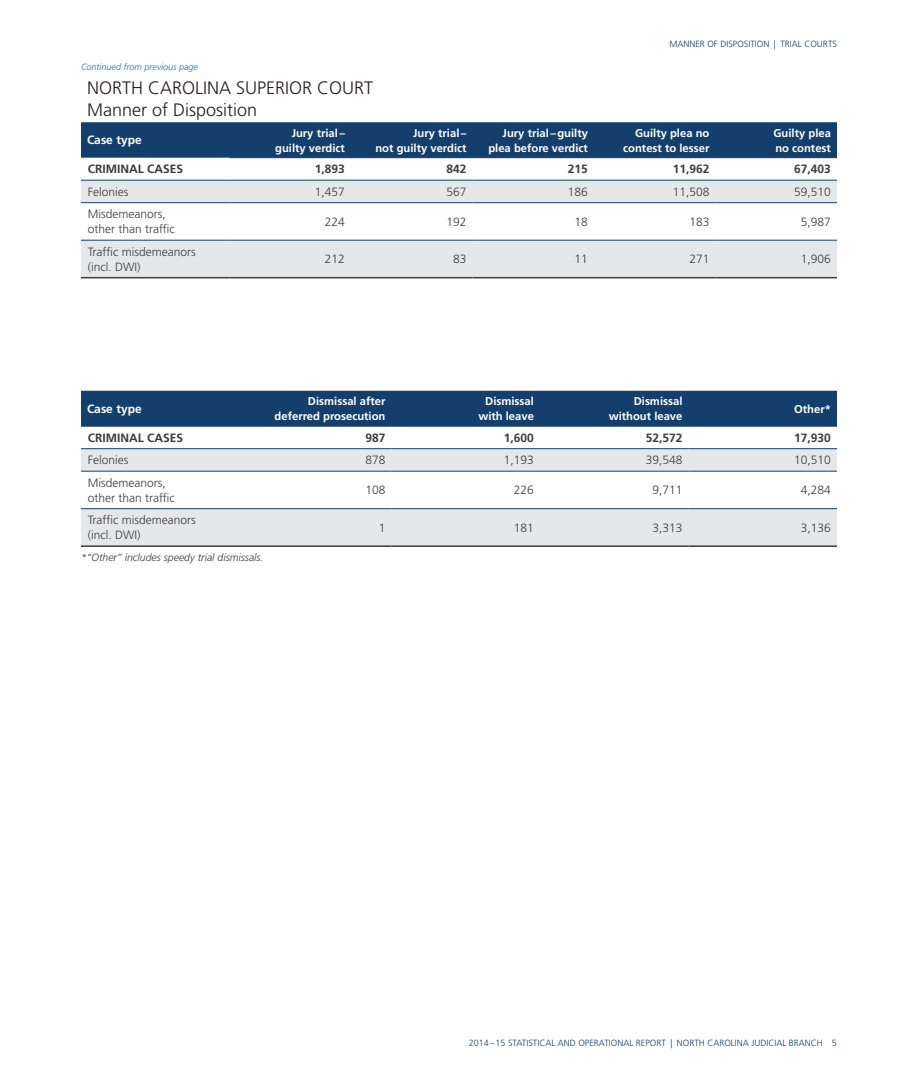
<style>
.page{position:relative;width:918px;height:1080px;background:#fff}
.page>*{position:absolute;margin:0;border:0;box-sizing:border-box;transform-origin:0 0}
.t1{font:300 18px/22.5px "Frutiger LT Std";color:#231f20}
.t2{font:300 12px/15px "Frutiger LT Std";color:#3c3c3c}
.t3{font:700 12px "Frutiger LT Std";color:#3c3c3c}
.t4{font:700 12px "Frutiger LT Std";color:#fff}
.t5{font:700 11.25px/15px "Frutiger LT Std";color:#fff;text-align:right}
.t6{font:italic 300 10.5px "Frutiger LT Std";color:#3c3c3c}
.t7{font:300 9px "Frutiger LT Std";color:#143f6d}
.t8{font:italic 300 9px "Frutiger LT Std";color:#1775a4}
</style>
<div class="page">
<div style="left:81px;top:122px;width:756px;height:36px;background:#143f6d"></div>
<svg style="left:81px;top:181px;width:756px;height:96px;fill:#e6e7e9"></svg>
<hr style="left:230px;top:157px;width:121px;height:1px;background:#143f6d">
<hr style="left:351px;top:157px;width:121px;height:1px;background:#143f6d">
<hr style="left:472px;top:157px;width:122px;height:1px;background:#143f6d">
<hr style="left:594px;top:157px;width:122px;height:1px;background:#143f6d">
<hr style="left:716px;top:157px;width:121px;height:1px;background:#143f6d">
<hr style="left:81px;top:180px;width:149px;height:1px;background:#143f6d">
<hr style="left:230px;top:180px;width:121px;height:1px;background:#143f6d">
<hr style="left:351px;top:180px;width:121px;height:1px;background:#143f6d">
<hr style="left:472px;top:180px;width:122px;height:1px;background:#143f6d">
<hr style="left:594px;top:180px;width:122px;height:1px;background:#143f6d">
<hr style="left:716px;top:180px;width:121px;height:1px;background:#143f6d">
<hr style="left:81px;top:202px;width:149px;height:1px;background:#143f6d">
<hr style="left:230px;top:202px;width:121px;height:1px;background:#143f6d">
<hr style="left:351px;top:202px;width:121px;height:1px;background:#143f6d">
<hr style="left:472px;top:202px;width:122px;height:1px;background:#143f6d">
<hr style="left:594px;top:202px;width:122px;height:1px;background:#143f6d">
<hr style="left:716px;top:202px;width:121px;height:1px;background:#143f6d">
<hr style="left:81px;top:240px;width:149px;height:1px;background:#143f6d">
<hr style="left:230px;top:240px;width:121px;height:1px;background:#143f6d">
<hr style="left:351px;top:240px;width:121px;height:1px;background:#143f6d">
<hr style="left:472px;top:240px;width:122px;height:1px;background:#143f6d">
<hr style="left:594px;top:240px;width:122px;height:1px;background:#143f6d">
<hr style="left:716px;top:240px;width:121px;height:1px;background:#143f6d">
<hr style="left:81px;top:277px;width:149px;height:1px;background:#3c3c3c">
<hr style="left:230px;top:277px;width:121px;height:1px;background:#3c3c3c">
<hr style="left:351px;top:277px;width:121px;height:1px;background:#3c3c3c">
<hr style="left:472px;top:277px;width:122px;height:1px;background:#3c3c3c">
<hr style="left:594px;top:277px;width:122px;height:1px;background:#3c3c3c">
<hr style="left:716px;top:277px;width:121px;height:1px;background:#3c3c3c">
<div style="left:81px;top:391px;width:756px;height:35px;background:#143f6d"></div>
<svg style="left:81px;top:449px;width:756px;height:96px;fill:#e6e7e9"></svg>
<hr style="left:81px;top:426px;width:162px;height:1px;background:#143f6d">
<hr style="left:243px;top:426px;width:149px;height:1px;background:#143f6d">
<hr style="left:392px;top:426px;width:148px;height:1px;background:#143f6d">
<hr style="left:540px;top:426px;width:148px;height:1px;background:#143f6d">
<hr style="left:688px;top:426px;width:149px;height:1px;background:#143f6d">
<hr style="left:81px;top:448px;width:162px;height:1px;background:#143f6d">
<hr style="left:243px;top:448px;width:149px;height:1px;background:#143f6d">
<hr style="left:392px;top:448px;width:148px;height:1px;background:#143f6d">
<hr style="left:540px;top:448px;width:148px;height:1px;background:#143f6d">
<hr style="left:688px;top:448px;width:149px;height:1px;background:#143f6d">
<hr style="left:81px;top:471px;width:162px;height:1px;background:#143f6d">
<hr style="left:243px;top:471px;width:149px;height:1px;background:#143f6d">
<hr style="left:392px;top:471px;width:148px;height:1px;background:#143f6d">
<hr style="left:540px;top:471px;width:148px;height:1px;background:#143f6d">
<hr style="left:688px;top:471px;width:149px;height:1px;background:#143f6d">
<hr style="left:81px;top:508px;width:162px;height:1px;background:#143f6d">
<hr style="left:243px;top:508px;width:149px;height:1px;background:#143f6d">
<hr style="left:392px;top:508px;width:148px;height:1px;background:#143f6d">
<hr style="left:540px;top:508px;width:148px;height:1px;background:#143f6d">
<hr style="left:688px;top:508px;width:149px;height:1px;background:#143f6d">
<hr style="left:81px;top:545px;width:162px;height:2px;background:#3c3c3c">
<hr style="left:243px;top:545px;width:149px;height:2px;background:#3c3c3c">
<hr style="left:392px;top:545px;width:148px;height:2px;background:#3c3c3c">
<hr style="left:540px;top:545px;width:148px;height:2px;background:#3c3c3c">
<hr style="left:688px;top:545px;width:149px;height:2px;background:#3c3c3c">
<p class="t8" style="left:81px;top:62px;width:119px">Continued from previous page</p>
<p class="t7" style="left:669px;top:39px;width:169px">MANNER OF DISPOSITION | TRIAL COURTS</p>
<h1 class="t1" style="left:87px;top:77px;width:288px">NORTH CAROLINA SUPERIOR COURT<br>Manner of Disposition</h1>
<p class="t4" style="left:87px;top:133px;width:56px">Case type</p>
<p class="t5" style="left:275px;top:125px;width:71px">Jury trial – guilty verdict</p>
<p class="t5" style="left:375px;top:125px;width:93px">Jury trial –<br>not guilty verdict</p>
<p class="t5" style="left:488px;top:125px;width:101px">Jury trial –guilty plea before verdict</p>
<p class="t5" style="left:623px;top:125px;width:88px">Guilty plea no contest to lesser</p>
<p class="t5" style="left:773px;top:125px;width:59px;text-align:left">Guilty plea no contest</p>
<p class="t3" style="left:88px;top:162px;width:97px">CRIMINAL CASES</p>
<p class="t3" style="left:315px;top:162px;width:32px">1,893</p>
<p class="t3" style="left:446px;top:162px;width:22px">842</p>
<p class="t3" style="left:568px;top:162px;width:22px">215</p>
<p class="t3" style="left:673px;top:162px;width:38px">11,962</p>
<p class="t3" style="left:794px;top:162px;width:38px">67,403</p>
<p class="t2" style="left:88px;top:184px;width:42px">Felonies</p>
<p class="t2" style="left:315px;top:184px;width:32px">1,457</p>
<p class="t2" style="left:446px;top:184px;width:22px">567</p>
<p class="t2" style="left:568px;top:184px;width:22px">186</p>
<p class="t2" style="left:673px;top:184px;width:38px">11,508</p>
<p class="t2" style="left:794px;top:184px;width:38px">59,510</p>
<p class="t2" style="left:88px;top:207px;width:89px">Misdemeanors, other than traffic</p>
<p class="t2" style="left:325px;top:214px;width:22px">224</p>
<p class="t2" style="left:446px;top:214px;width:22px">192</p>
<p class="t2" style="left:575px;top:214px;width:15px">18</p>
<p class="t2" style="left:689px;top:214px;width:22px">183</p>
<p class="t2" style="left:801px;top:214px;width:32px">5,987</p>
<p class="t2" style="left:88px;top:244px;width:110px">Traffic misdemeanors (incl. DWI)</p>
<p class="t2" style="left:325px;top:252px;width:22px">212</p>
<p class="t2" style="left:453px;top:252px;width:15px">83</p>
<p class="t2" style="left:575px;top:252px;width:15px">11</p>
<p class="t2" style="left:689px;top:252px;width:22px">271</p>
<p class="t2" style="left:801px;top:252px;width:32px">1,906</p>
<p class="t4" style="left:87px;top:402px;width:56px">Case type</p>
<p class="t5" style="left:275px;top:394px;width:112px">Dismissal after deferred prosecution</p>
<p class="t5" style="left:478px;top:394px;width:57px">Dismissal with leave</p>
<p class="t5" style="left:609px;top:394px;width:75px">Dismissal without leave</p>
<p class="t5" style="left:794px;top:401px;width:38px">Other*</p>
<p class="t3" style="left:88px;top:431px;width:97px">CRIMINAL CASES</p>
<p class="t3" style="left:365px;top:431px;width:22px">987</p>
<p class="t3" style="left:504px;top:431px;width:32px">1,600</p>
<p class="t3" style="left:646px;top:431px;width:38px">52,572</p>
<p class="t3" style="left:794px;top:431px;width:38px">17,930</p>
<p class="t2" style="left:88px;top:453px;width:42px">Felonies</p>
<p class="t2" style="left:365px;top:453px;width:22px">878</p>
<p class="t2" style="left:504px;top:453px;width:32px">1,193</p>
<p class="t2" style="left:646px;top:453px;width:38px">39,548</p>
<p class="t2" style="left:794px;top:453px;width:38px">10,510</p>
<p class="t2" style="left:88px;top:475px;width:89px">Misdemeanors, other than traffic</p>
<p class="t2" style="left:365px;top:483px;width:22px">108</p>
<p class="t2" style="left:514px;top:483px;width:22px">226</p>
<p class="t2" style="left:652px;top:483px;width:32px">9,711</p>
<p class="t2" style="left:801px;top:483px;width:32px">4,284</p>
<p class="t2" style="left:88px;top:513px;width:110px">Traffic misdemeanors (incl. DWI)</p>
<p class="t2" style="left:379px;top:520px;width:8px">1</p>
<p class="t2" style="left:514px;top:520px;width:22px">181</p>
<p class="t2" style="left:652px;top:520px;width:32px">3,313</p>
<p class="t2" style="left:801px;top:520px;width:32px">3,136</p>
<p class="t6" style="left:81px;top:551px;width:184px">*“Other” includes speedy trial dismissals.</p>
<p class="t7" style="left:469px;top:1038px;width:370px">2014–15 STATISTICAL AND OPERATIONAL REPORT | NORTH CAROLINA JUDICIAL BRANCH 5</p>
</div>
